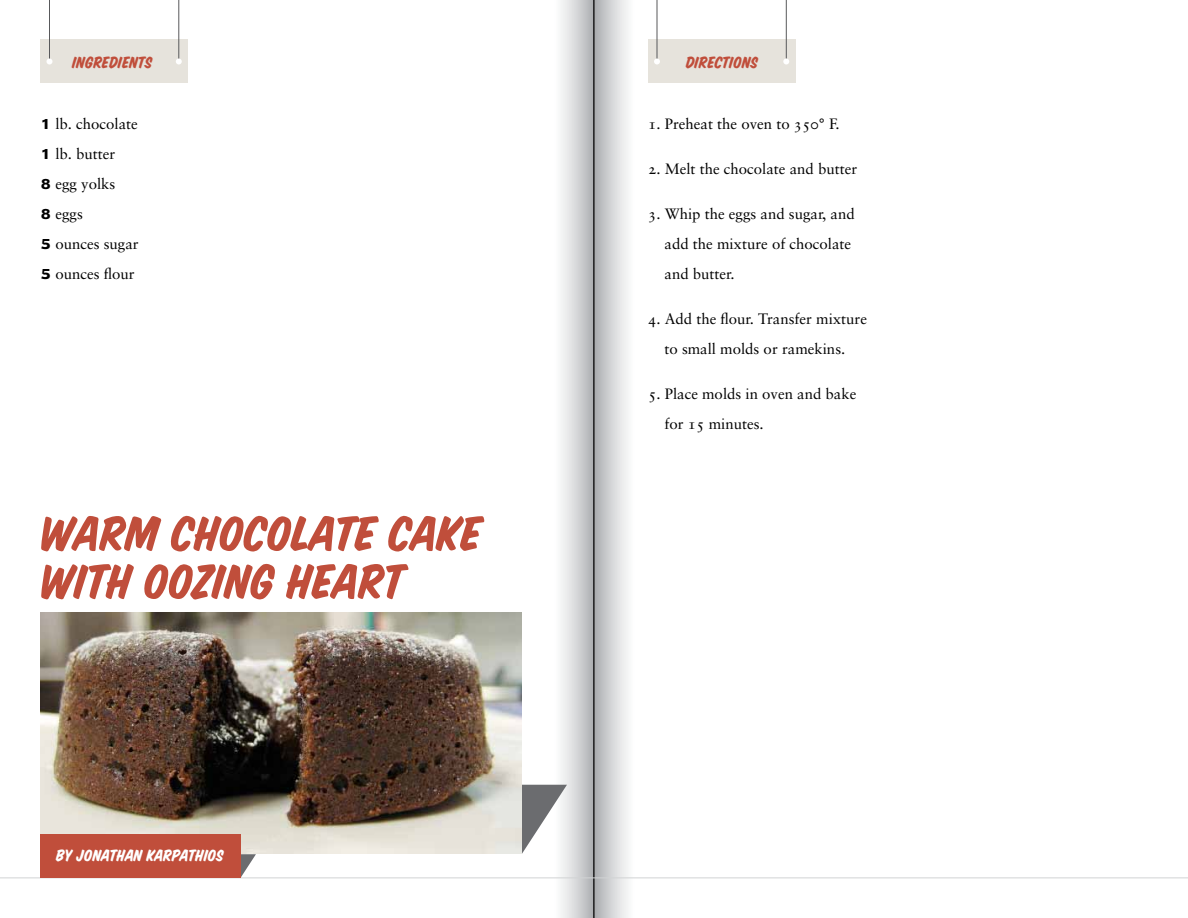
<style>
.page{position:relative;width:1188px;height:918px;background:#fff}
.page>*{position:absolute;margin:0;border:0;box-sizing:border-box;transform-origin:0 0}
.t1{font:53.25px/48px "Sign Painter House Slant";letter-spacing:.005em;color:#c04e3b}
.t2{font:18px "Sign Painter House Slant";letter-spacing:.005em;color:#fff}
.t3{font:18px "Sign Painter House Slant";letter-spacing:.01em;color:#c04e3b}
.t4{font:15px/30px "Sabon Roman Os F";color:#000}
.s1{font-family:"Doric";font-weight:700;font-size:12.75px}
.s2{color:#c04e3b}
</style>
<div class="page">
<div style="left:554px;top:0;width:40px;height:918px;background:linear-gradient(to right,#fff,#b1b3b6)"></div>
<div style="left:594px;top:0;width:40px;height:918px;background:linear-gradient(to right,#adafb2,#fff)"></div>
<hr style="left:594px;top:0;width:1px;height:918px;background:#000">
<hr style="left:0;top:878px;width:1188px;height:1px;background:#d1d3d4">
<div style="left:40px;top:40px;width:148px;height:43px;background:#e6e3dc"></div>
<svg style="left:46px;top:58px;width:6px;height:6px"></svg>
<svg style="left:176px;top:58px;width:6px;height:6px"></svg>
<hr style="left:49px;top:0;width:1px;height:58px;background:#58595b">
<hr style="left:179px;top:0;width:1px;height:58px;background:#58595b">
<div style="left:648px;top:40px;width:147px;height:43px;background:#e6e3dc"></div>
<svg style="left:654px;top:58px;width:6px;height:6px"></svg>
<svg style="left:783px;top:58px;width:6px;height:6px"></svg>
<hr style="left:657px;top:0;width:1px;height:58px;background:#58595b">
<hr style="left:786px;top:0;width:1px;height:58px;background:#58595b">
<img style="left:40px;top:613px;width:482px;height:172px">
<svg style="left:40px;top:785px;width:527px;height:93px"></svg>
<div style="left:40px;top:834px;width:201px;height:44px;background:#c04e3b"></div>
<p class="t3" style="left:73px;top:54px;width:66px">ING REDIENTS</p>
<p class="t3" style="left:686px;top:54px;width:57px">DIRECTIONS</p>
<p class="t4" style="left:40px;top:109px;width:100px"><span class="s1">1</span> lb. chocolate<br><span class="s1">1</span> lb. butter<br><span class="s1">8</span> egg yolks<br><span class="s1">8</span> eggs<br><span class="s1">5</span> ounces sugar<br><span class="s1">5</span> ounces flour</p>
<h1 class="t1" style="left:40px;top:511px;width:180px">WARM CHOCOLAT</h1>
<h1 class="t1" style="left:41px;top:511px;width:443px;text-indent:315px">E CAKE<br>WITH OOZING HEART</h1>
<p class="t2" style="left:57px;top:848px;width:125px"><span class="s2">B</span>Y J<span class="s2">S</span>ONATHAN<span class="s2">RA KELL ER</span>KARPATH</p>
<p class="t2" style="left:204px;top:848px;width:14px">IOS</p>
<p class="t4" style="left:648px;top:109px;width:193px">1. Preheat the oven to 350° F.</p>
<p class="t4" style="left:648px;top:154px;width:211px">2. Melt the chocolate and butter</p>
<p class="t4" style="left:664px;top:199px;width:192px;text-indent:-16px">3. Whip the eggs and sugar, and add the mixture of chocolate and butter.</p>
<p class="t4" style="left:648px;top:304px;width:221px;text-align:center">4. Add the flour. Transfer mixture to small molds or ramekins.</p>
<p class="t4" style="left:664px;top:379px;width:193px;text-indent:-16px">5. Place molds in oven and bake for 15 minutes.</p>
</div>
